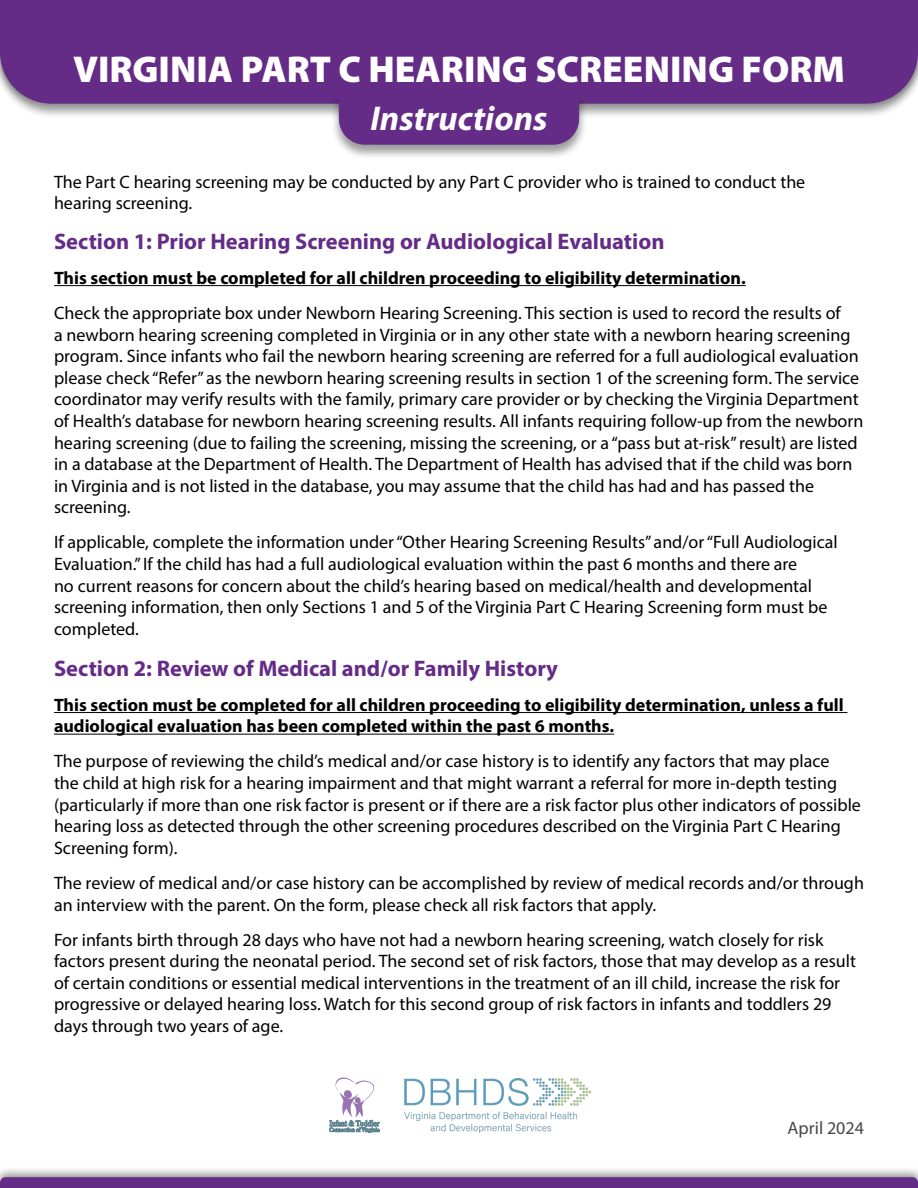
<style>
.page{position:relative;width:918px;height:1188px;background:#fff}
.page>*{position:absolute;margin:0;border:0;box-sizing:border-box;transform-origin:0 0}
.t1{font:900 37.5px "Myriad Pro";color:#fff}
.t2{font:italic 700 34.5px "Myriad Pro";color:#fff}
.t3{font:24px "Myriad Pro";color:#fff}
.t4{font:700 22.5px "Myriad Pro";color:#652c87}
.t5{font:18px/21.6px "Myriad Pro";color:#000}
.t6{font:700 18px/21.6px "Myriad Pro";color:#000}
.t7{font:18px "Myriad Pro";color:#474747}
</style>
<div class="page">
<svg style="left:329px;top:1077px;width:51px;height:56px"></svg>
<img style="left:405px;top:1078px;width:185px;height:55px">
<div style="left:0;top:1165px;width:918px;height:23px;background:#000;opacity:.4"></div>
<svg style="left:0;top:1177px;width:918px;height:11px;background:#662e87"></svg>
<div style="left:0;top:0;width:918px;height:119px;background:#000;opacity:.39"></div>
<div style="left:0;top:1px;width:918px;height:103px;background:#652c87"></div>
<hr style="left:54px;top:285px;width:692px;height:1px;background:#000">
<hr style="left:54px;top:712px;width:793px;height:1px;background:#000">
<hr style="left:54px;top:734px;width:560px;height:1px;background:#000">
<div style="left:330px;top:91px;width:258px;height:69px;background:#000;opacity:.39"></div>
<div style="left:339px;top:93px;width:240px;height:52px;background:#652c87"></div>
<h3 class="t3" style="left:54px;top:49px;width:288px">PART C HEARING SCREENING</h3>
<h3 class="t3" style="left:794px;top:49px;width:71px">PAGE 1</h3>
<h1 class="t1" style="left:73px;top:44px;width:773px">VIRGINIA PART C HEARING SCREENING FORM</h1>
<h2 class="t2" style="left:370px;top:96px;width:179px">Instructions</h2>
<p class="t5" style="left:54px;top:171px;width:753px">The Part C hearing screening may be conducted by any Part C provider who is trained to conduct the hearing screening.</p>
<p class="t4" style="left:54px;top:226px;width:612px">Section 1: Prior Hearing Screening or Audiological Evaluation</p>
<p class="t6" style="left:54px;top:266px;width:693px">This section must be completed for all children proceeding to eligibility determination.</p>
<p class="t5" style="left:54px;top:302px;width:811px">Check the appropriate box under Newborn Hearing Screening. This section is used to record the results of<br>a newborn hearing screening completed in Virginia or in any other state with a newborn hearing screening program. Since infants who fail the newborn hearing screening are referred for a full audiological evaluation please check “Refer” as the newborn hearing screening results in section 1 of the screening form. The service coordinator may verify results with the family, primary care provider or by checking the Virginia Department of Health’s database for newborn hearing screening results. All infants requiring follow-up from the newborn hearing screening (due to failing the screening, missing the screening, or a “pass but at-risk” result) are listed in a database at the Department of Health. The Department of Health has advised that if the child was born in Virginia and is not listed in the database, you may assume that the child has had and has passed the screening.</p>
<p class="t5" style="left:54px;top:531px;width:785px">If applicable, complete the information under “Other Hearing Screening Results” and/or “Full Audiological Evaluation.” If the child has had a full audiological evaluation within the past 6 months and there are<br>no current reasons for concern about the child’s hearing based on medical/health and developmental screening information, then only Sections 1 and 5 of the Virginia Part C Hearing Screening form must be completed.</p>
<p class="t4" style="left:54px;top:653px;width:506px">Section 2: Review of Medical and/or Family History</p>
<p class="t6" style="left:54px;top:693px;width:791px">This section must be completed for all children proceeding to eligibility determination, unless a full audiological evaluation has been completed within the past 6 months.</p>
<p class="t5" style="left:54px;top:750px;width:808px">The purpose of reviewing the child’s medical and/or case history is to identify any factors that may place<br>the child at high risk for a hearing impairment and that might warrant a referral for more in-depth testing (particularly if more than one risk factor is present or if there are a risk factor plus other indicators of possible hearing loss as detected through the other screening procedures described on the Virginia Part C Hearing Screening form).</p>
<p class="t5" style="left:54px;top:872px;width:812px">The review of medical and/or case history can be accomplished by review of medical records and/or through an interview with the parent. On the form, please check all risk factors that apply.</p>
<p class="t5" style="left:54px;top:929px;width:803px">For infants birth through 28 days who have not had a newborn hearing screening, watch closely for risk factors present during the neonatal period. The second set of risk factors, those that may develop as a result of certain conditions or essential medical interventions in the treatment of an ill child, increase the risk for progressive or delayed hearing loss. Watch for this second group of risk factors in infants and toddlers 29 days through two years of age.</p>
<p class="t7" style="left:788px;top:1117px;width:78px">April 2024</p>
</div>
